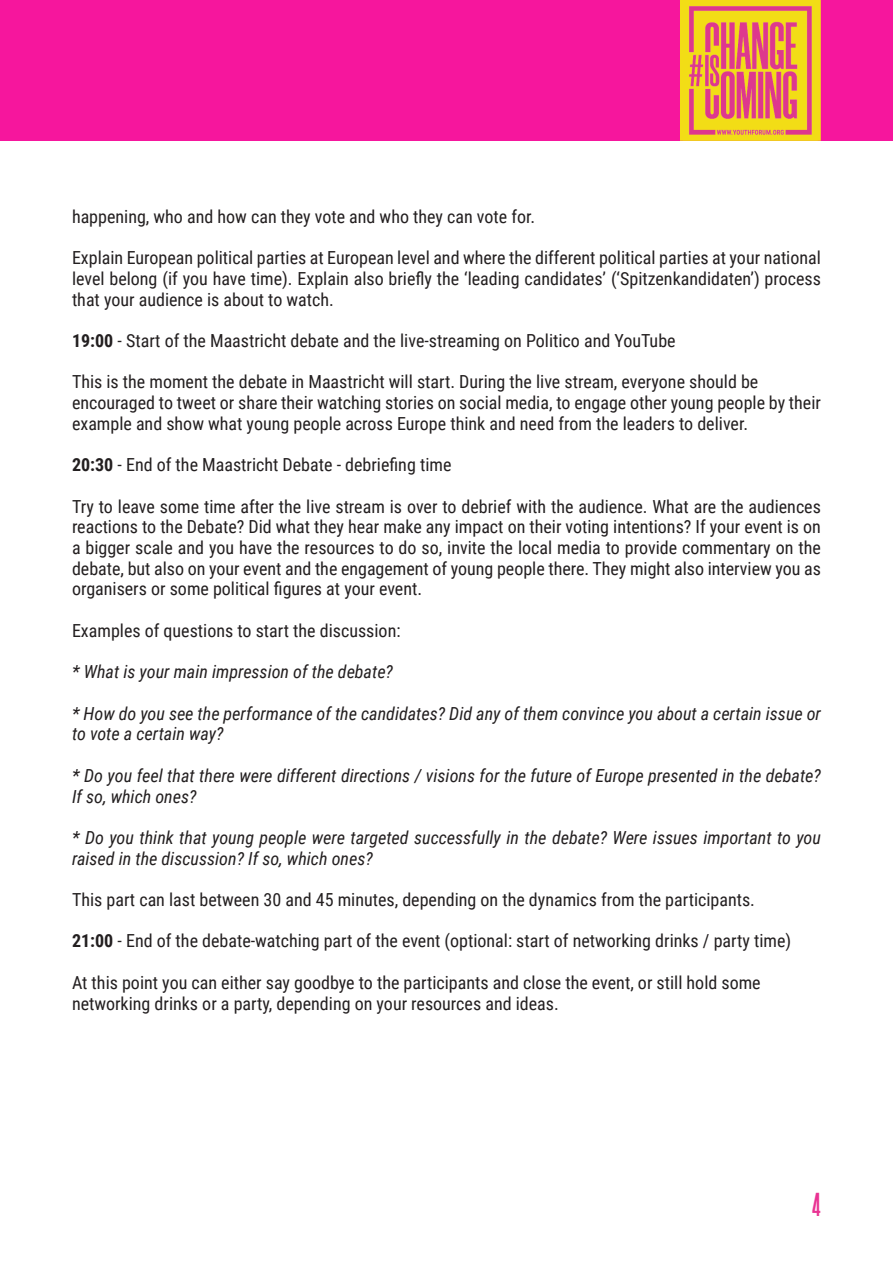
<style>
.page{position:relative;width:893px;height:1263px;background:#fff}
.page>*{position:absolute;margin:0;border:0;box-sizing:border-box;transform-origin:0 0}
.t1{font:700 33px "Morganite";color:#e93393}
.t2{font:18px/20.7px "Roboto Condensed";color:#231f20;text-align:justify}
.t3{font:italic 18px/20.7px "Roboto Condensed";color:#231f20}
.s1{font-weight:700}
</style>
<div class="page">
<div style="left:0;top:0;width:893px;height:140px;background:#f6169d"></div>
<img style="left:681px;top:0;width:140px;height:140px">
<p class="t2" style="left:72px;top:205px;width:465px">happening, who and how can they vote and who they can vote for.</p>
<p class="t2" style="left:72px;top:247px;width:750px">Explain European political parties at European level and where the different political parties at your national level belong (if you have time). Explain also briefly the ‘leading candidates’ (‘Spitzenkandidaten’) process that your audience is about to watch.</p>
<p class="t2" style="left:72px;top:330px;width:605px"><span class="s1">19:00</span> - Start of the Maastricht debate and the live-streaming on Politico and YouTube</p>
<p class="t2" style="left:72px;top:371px;width:688px">This is the moment the debate in Maastricht will start. During the live stream, everyone should be</p>
<p class="t2" style="left:72px;top:392px;width:750px">encouraged to tweet or share their watching stories on social media, to engage other young people by their example and show what young people across Europe think and need from the leaders to deliver.</p>
<p class="t2" style="left:72px;top:454px;width:381px"><span class="s1">20:30</span> - End of the Maastricht Debate - debriefing time</p>
<p class="t2" style="left:72px;top:495px;width:750px">Try to leave some time after the live stream is over to debrief with the audience. What are the audiences reactions to the Debate? Did what they hear make any impact on their voting intentions? If your event is on a bigger scale and you have the resources to do so, invite the local media to provide commentary on the debate, but also on your event and the engagement of young people there. They might also interview you as organisers or some political figures at your event.</p>
<p class="t2" style="left:72px;top:619px;width:330px">Examples of questions to start the discussion:</p>
<p class="t3" style="left:72px;top:661px;width:323px">* What is your main impression of the debate?</p>
<p class="t3" style="left:72px;top:702px;width:750px">* How do you see the performance of the candidates? Did any of them convince you about a certain issue or to vote a certain way?</p>
<p class="t3" style="left:72px;top:764px;width:750px">* Do you feel that there were different directions / visions for the future of Europe presented in the debate?<br>If so, which ones?</p>
<p class="t3" style="left:72px;top:826px;width:750px">* Do you think that young people were targeted successfully in the debate? Were issues important to you raised in the discussion? If so, which ones?</p>
<p class="t2" style="left:72px;top:889px;width:684px">This part can last between 30 and 45 minutes, depending on the dynamics from the participants.</p>
<p class="t2" style="left:72px;top:930px;width:721px"><span class="s1">21:00</span> - End of the debate-watching part of the event (optional: start of networking drinks / party time)</p>
<p class="t2" style="left:72px;top:971px;width:690px">At this point you can either say goodbye to the participants and close the event, or still hold some</p>
<p class="t2" style="left:72px;top:992px;width:488px">networking drinks or a party, depending on your resources and ideas.</p>
<p class="t1" style="left:812px;top:1187px;width:10px">4</p>
</div>
